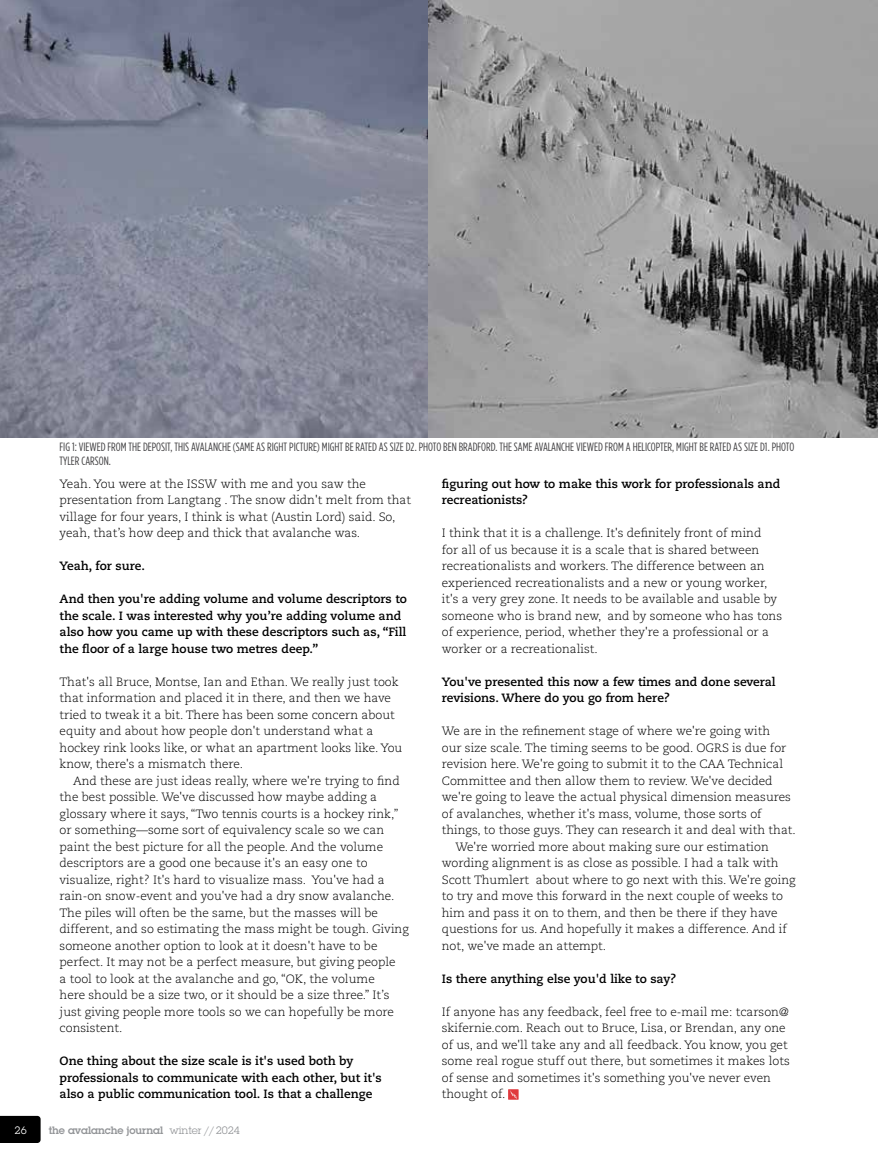
<style>
.page{position:relative;width:878px;height:1161px;background:#fff}
.page>*{position:absolute;margin:0;border:0;box-sizing:border-box;transform-origin:0 0}
.t1{font:300 12px/16.5px "Caecilia LT Std";color:#000}
.t2{font:700 12px/16.5px "Caecilia LT Std";color:#000}
.t3{font:12px/13.5px "Gotham Condensed";color:#414042}
.t4{font:600 10.5px "Lubalin Graph Std";letter-spacing:-.005em;color:#939598}
.t5{font:10.5px "Lubalin Graph Std";color:#fff}
.s1{font-weight:400}
</style>
<div class="page">
<svg style="left:0;top:1116px;width:41px;height:27px"></svg>
<svg style="left:508px;top:1089px;width:10px;height:11px"></svg>
<svg style="left:509px;top:1090px;width:7px;height:9px"></svg>
<img style="left:0;top:0;width:878px;height:438px">
<p class="t3" style="left:60px;top:440px;width:736px">FIG 1: VIEWED FROM THE DEPOSIT, THIS AVALANCHE (SAME AS RIGHT PICTURE) MIGHT BE RATED AS SIZE D2. PHOTO BEN BRADFORD. THE SAME AVALANCHE VIEWED FROM A HELICOPTER, MIGHT BE RATED AS SIZE D1. PHOTO<br>TYLER CARSON.</p>
<p class="t1" style="left:60px;top:476px;width:353px">Yeah. You were at the ISSW with me and you saw the presentation from Langtang . The snow didn't melt from that village for four years, I think is what (Austin Lord) said. So, yeah, that’s how deep and thick that avalanche was.</p>
<p class="t2" style="left:60px;top:558px;width:87px">Yeah, for sure.</p>
<p class="t2" style="left:60px;top:591px;width:349px">And then you're adding volume and volume descriptors to the scale. I was interested why you’re adding volume and also how you came up with these descriptors such as, “Fill the floor of a large house two metres deep.”</p>
<p class="t1" style="left:60px;top:674px;width:344px">That's all Bruce, Montse, Ian and Ethan. We really just took that information and placed it in there, and then we have tried to tweak it a bit. There has been some concern about equity and about how people don't understand what a hockey rink looks like, or what an apartment looks like. You know, there's a mismatch there.</p>
<p class="t1" style="left:60px;top:773px;width:351px;text-indent:14px">And these are just ideas really, where we're trying to find the best possible. We've discussed how maybe adding a glossary where it says, “Two tennis courts is a hockey rink,” or something—some sort of equivalency scale so we can paint the best picture for all the people. And the volume descriptors are a good one because it's an easy one to visualize, right? It's hard to visualize mass. You've had a rain-on snow-event and you've had a dry snow avalanche.<br>The piles will often be the same, but the masses will be different, and so estimating the mass might be tough. Giving someone another option to look at it doesn't have to be perfect. It may not be a perfect measure, but giving people<br>a tool to look at the avalanche and go, “OK, the volume<br>here should be a size two, or it should be a size three.” It’s just giving people more tools so we can hopefully be more consistent.</p>
<p class="t2" style="left:60px;top:1053px;width:324px">One thing about the size scale is it's used both by professionals to communicate with each other, but it's also a public communication tool. Is that a challenge</p>
<p class="t5" style="left:15px;top:1124px;width:14px">26</p>
<p class="t4" style="left:49px;top:1123px;width:193px">the avalanche journal <span class="s1">winter // 2024</span></p>
<p class="t2" style="left:442px;top:475px;width:340px">figuring out how to make this work for professionals and recreationists?</p>
<p class="t1" style="left:442px;top:525px;width:342px">I think that it is a challenge. It's definitely front of mind<br>for all of us because it is a scale that is shared between recreationalists and workers. The difference between an experienced recreationalists and a new or young worker, it's a very grey zone. It needs to be available and usable by someone who is brand new, and by someone who has tons of experience, period, whether they're a professional or a worker or a recreationalist.</p>
<p class="t2" style="left:442px;top:673px;width:335px">You've presented this now a few times and done several revisions. Where do you go from here?</p>
<p class="t1" style="left:442px;top:723px;width:330px">We are in the refinement stage of where we're going with</p>
<p class="t1" style="left:442px;top:740px;width:346px">our size scale. The timing seems to be good. OGRS is due for</p>
<p class="t1" style="left:442px;top:756px;width:343px">revision here. We're going to submit it to the CAA Technical</p>
<p class="t1" style="left:442px;top:773px;width:332px">Committee and then allow them to review. We've decided</p>
<p class="t1" style="left:442px;top:789px;width:350px">we're going to leave the actual physical dimension measures</p>
<p class="t1" style="left:442px;top:806px;width:321px">of avalanches, whether it's mass, volume, those sorts of</p>
<p class="t1" style="left:442px;top:822px;width:355px">things, to those guys. They can research it and deal with that.</p>
<p class="t1" style="left:455px;top:839px;width:315px">We're worried more about making sure our estimation</p>
<p class="t1" style="left:442px;top:855px;width:338px">wording alignment is as close as possible. I had a talk with</p>
<p class="t1" style="left:442px;top:872px;width:355px">Scott Thumlert about where to go next with this. We're going</p>
<p class="t1" style="left:442px;top:888px;width:343px">to try and move this forward in the next couple of weeks to</p>
<p class="t1" style="left:442px;top:905px;width:337px">him and pass it on to them, and then be there if they have</p>
<p class="t1" style="left:442px;top:921px;width:346px">questions for us. And hopefully it makes a difference. And if</p>
<p class="t1" style="left:442px;top:938px;width:166px">not, we've made an attempt.</p>
<p class="t2" style="left:442px;top:970px;width:236px">Is there anything else you'd like to say?</p>
<p class="t1" style="left:442px;top:1004px;width:349px">If anyone has any feedback, feel free to e-mail me: tcarson@ skifernie.com. Reach out to Bruce, Lisa, or Brendan, any one of us, and we'll take any and all feedback. You know, you get some real rogue stuff out there, but sometimes it makes lots of sense and sometimes it's something you've never even thought of.</p>
</div>
